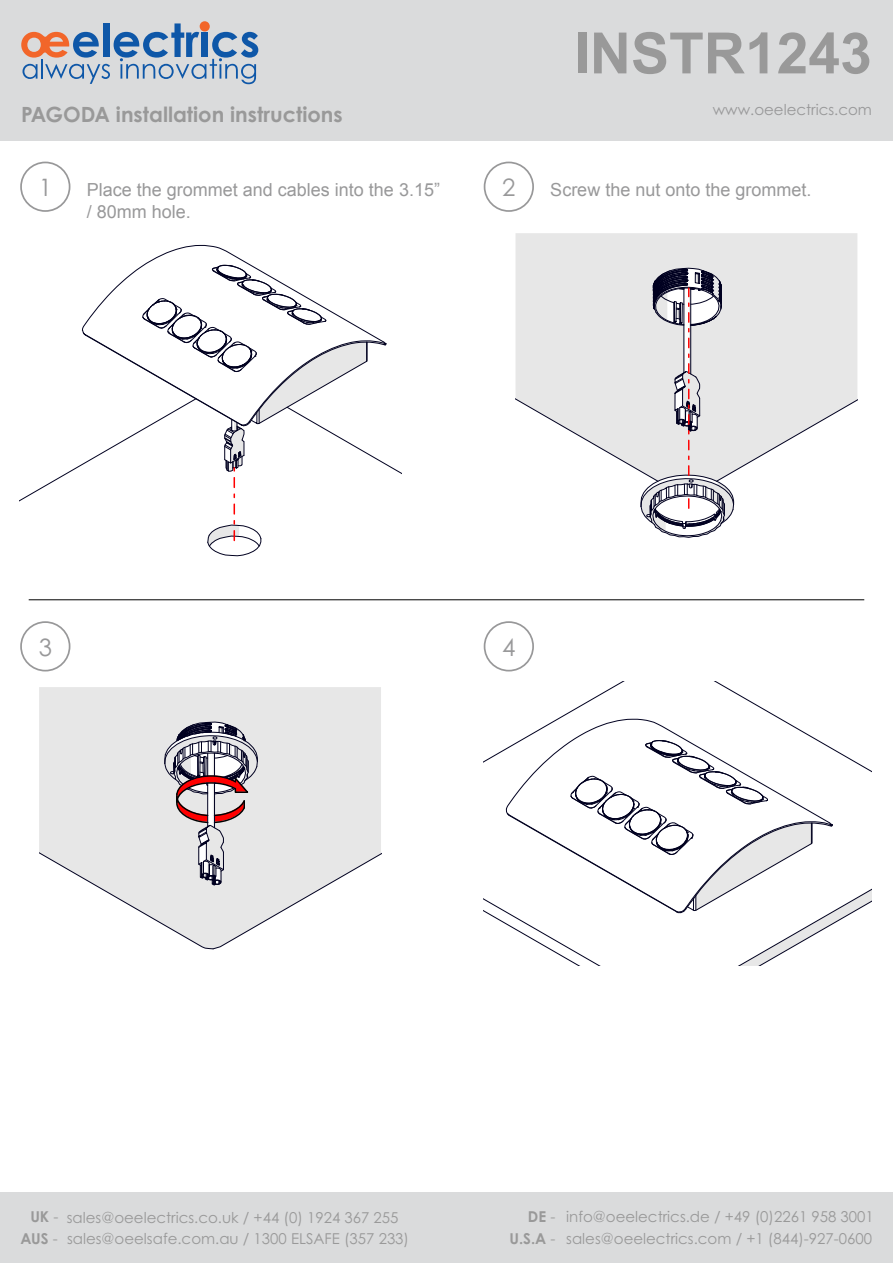
<style>
.page{position:relative;width:893px;height:1263px;background:#fff}
.page>*{position:absolute;margin:0;border:0;box-sizing:border-box;transform-origin:0 0}
.t1{font:700 57px "Arial";color:#999}
.t2{font:24px "Century Gothic Pro";color:#989899}
.t3{font:700 21px "Century Gothic Pro";color:#999}
.t4{font:18px/21.6px "Arial";color:#989899}
.t5{font:15px "Century Gothic Pro";color:#999}
.t6{font:15px "Century Gothic Pro";color:#989899}
.s1{font-weight:700}
</style>
<div class="page">
<div style="left:0;top:1193px;width:893px;height:70px;background:#dadbdc"></div>
<div style="left:0;top:0;width:893px;height:140px;background:#dadbdc"></div>
<svg style="left:21px;top:21px;width:237px;height:63px"></svg>
<div style="left:20px;top:162px;width:50px;height:50px;border:2px solid #989899;border-radius:50%"></div>
<div style="left:20px;top:621px;width:50px;height:50px;border:2px solid #989899;border-radius:50%"></div>
<div style="left:484px;top:162px;width:50px;height:50px;border:2px solid #989899;border-radius:50%"></div>
<div style="left:484px;top:621px;width:50px;height:50px;border:2px solid #989899;border-radius:50%"></div>
<hr style="left:29px;top:599px;width:835px;height:1px;background:#000">
<svg style="left:19px;top:245px;width:382px;height:312px"></svg>
<svg style="left:515px;top:140px;width:342px;height:398px"></svg>
<svg style="left:39px;top:687px;width:342px;height:262px"></svg>
<svg style="left:484px;top:719px;width:388px;height:246px"></svg>
<h3 class="t3" style="left:21px;top:101px;width:323px">PAGODA installation instructions</h3>
<h1 class="t1" style="left:574px;top:16px;width:299px">INSTR1243</h1>
<p class="t6" style="left:713px;top:100px;width:161px">www.oeelectrics.com</p>
<h2 class="t2" style="left:502px;top:173px;width:15px">2</h2>
<h2 class="t2" style="left:39px;top:173px;width:15px">1</h2>
<p class="t4" style="left:550px;top:179px;width:263px">Screw the nut onto the grommet.</p>
<p class="t4" style="left:87px;top:179px;width:355px">Place the grommet and cables into the 3.15” / 80mm hole.</p>
<h2 class="t2" style="left:39px;top:632px;width:15px">3</h2>
<h2 class="t2" style="left:502px;top:632px;width:15px">4</h2>
<p class="t5" style="left:30px;top:1208px;width:370px"><span class="s1">UK</span> - sales@oeelectrics.co.uk / +44 (0) 1924 367 255</p>
<p class="t5" style="left:528px;top:1208px;width:347px"><span class="s1">DE</span> - info@oeelectrics.de / +49 (0)2261 958 3001</p>
<p class="t5" style="left:20px;top:1229px;width:390px"><span class="s1">AUS</span> - sales@oeelsafe.com.au / 1300 ELSAFE (357 233)</p>
<p class="t5" style="left:509px;top:1229px;width:364px"><span class="s1">U.S.A</span> - sales@oeelectrics.com / +1 (844)-927-0600</p>
</div>
